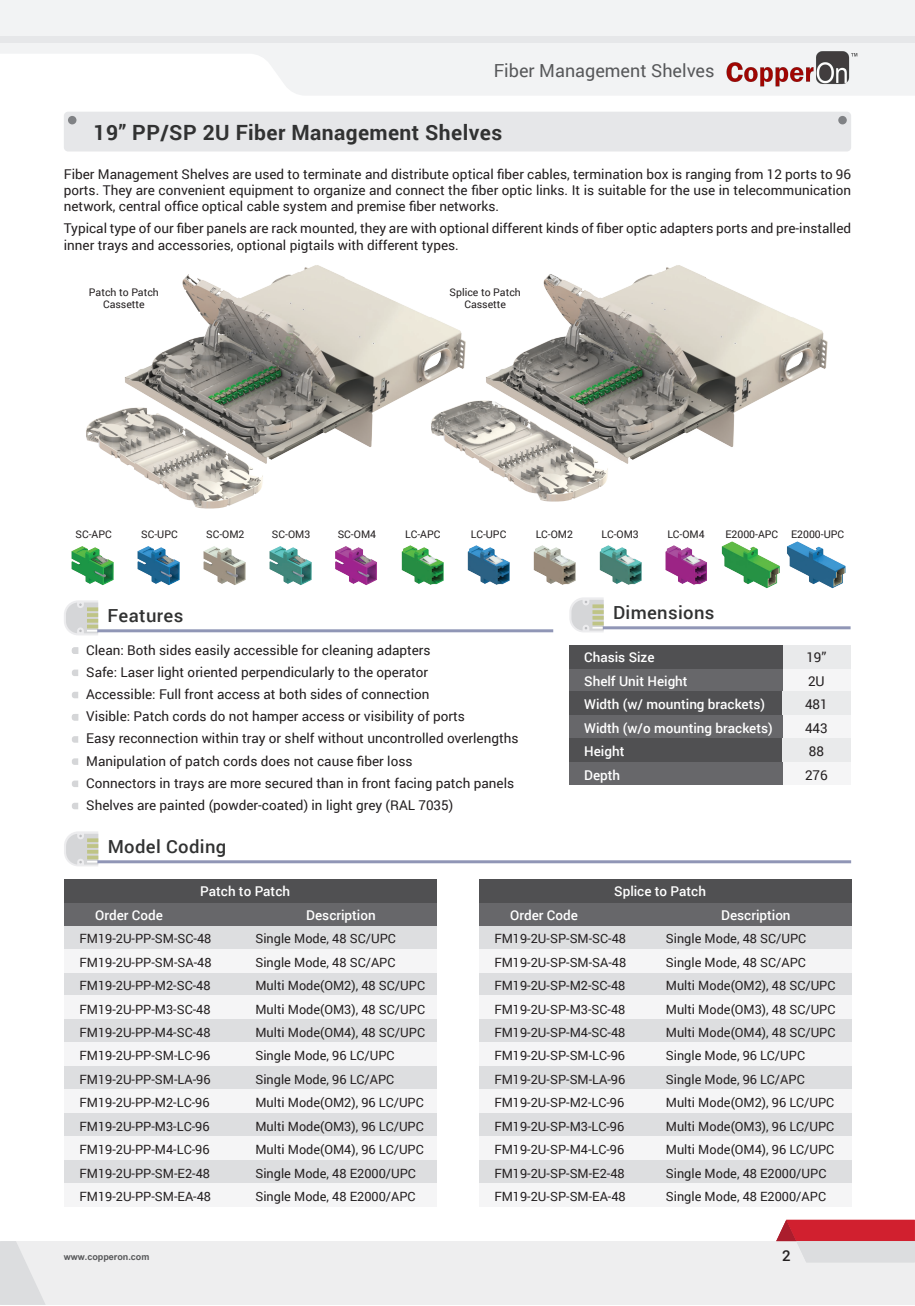
<style>
.page{position:relative;width:915px;height:1306px;background:#fff}
.page>*{position:absolute;margin:0;border:0;box-sizing:border-box;transform-origin:0 0}
.t1{font:700 21px "Roboto";letter-spacing:.02em;color:#313232}
.t2{font:500 18px "Roboto";letter-spacing:.02em;color:#313232}
.t3{font:18px "Roboto";color:#57585a}
.t4{font:500 15px "Roboto";color:#231f20}
.t5{font:13.5px/22.2px "Roboto";color:#231f20}
.t6{font:500 13.5px/23.4px "Roboto";color:#fff}
.t7{font:12.75px/23.4px "Roboto";color:#231f20}
.t8{font:10.5px/12.6px "Roboto";color:#231f20;text-align:center}
.t9{font:700 9px "Arial";color:#57585a}
</style>
<div class="page">
<svg style="left:0;top:0;width:914px;height:95px;fill:#f2f3f4"></svg>
<div style="left:0;top:36px;width:914px;height:6px;background:#e6e7e9"></div>
<div style="left:1px;top:1240px;width:913px;height:64px;background:#eeeeef"></div>
<svg style="left:0;top:1241px;width:45px;height:63px"></svg>
<svg style="left:775px;top:1219px;width:139px;height:43px;background:#d8868e"></svg>
<div style="left:64px;top:112px;width:786px;height:39px;background:#e6e7e9;border-radius:4px"></div>
<div style="left:68px;top:116px;width:8px;height:8px;background:#808285;border-radius:50%"></div>
<div style="left:838px;top:116px;width:8px;height:8px;background:#808285;border-radius:50%"></div>
<div style="left:64px;top:878px;width:372px;height:326px;background:#dddee0"></div>
<div style="left:64px;top:949px;width:372px;height:23px;background:#f5f5f6"></div>
<div style="left:64px;top:995px;width:372px;height:24px;background:#f5f5f6"></div>
<div style="left:64px;top:1042px;width:372px;height:23px;background:#f5f5f6"></div>
<div style="left:64px;top:1089px;width:372px;height:23px;background:#f5f5f6"></div>
<div style="left:64px;top:1136px;width:372px;height:23px;background:#f5f5f6"></div>
<div style="left:64px;top:1182px;width:372px;height:24px;background:#f5f5f6"></div>
<div style="left:64px;top:902px;width:181px;height:23px;background:#67676a"></div>
<div style="left:245px;top:902px;width:191px;height:23px;background:#67676a"></div>
<div style="left:64px;top:878px;width:372px;height:24px;background:#505052"></div>
<div style="left:479px;top:878px;width:372px;height:326px;background:#dddee0"></div>
<div style="left:479px;top:949px;width:372px;height:23px;background:#f5f5f6"></div>
<div style="left:479px;top:995px;width:372px;height:24px;background:#f5f5f6"></div>
<div style="left:479px;top:1042px;width:372px;height:23px;background:#f5f5f6"></div>
<div style="left:479px;top:1089px;width:372px;height:23px;background:#f5f5f6"></div>
<div style="left:479px;top:1136px;width:372px;height:23px;background:#f5f5f6"></div>
<div style="left:479px;top:1182px;width:372px;height:24px;background:#f5f5f6"></div>
<div style="left:479px;top:902px;width:181px;height:23px;background:#67676a"></div>
<div style="left:660px;top:902px;width:191px;height:23px;background:#67676a"></div>
<div style="left:479px;top:878px;width:372px;height:24px;background:#505052"></div>
<hr style="left:97px;top:860px;width:753px;height:3px;background:#9096b6">
<svg style="left:64px;top:831px;width:34px;height:35px"></svg>
<hr style="left:97px;top:629px;width:456px;height:3px;background:#9096b6">
<svg style="left:64px;top:603px;width:34px;height:32px"></svg>
<svg style="left:72px;top:647px;width:6px;height:7px"></svg>
<svg style="left:72px;top:669px;width:6px;height:7px"></svg>
<svg style="left:72px;top:692px;width:6px;height:6px"></svg>
<svg style="left:72px;top:736px;width:6px;height:6px"></svg>
<svg style="left:72px;top:758px;width:6px;height:7px"></svg>
<svg style="left:72px;top:780px;width:6px;height:7px"></svg>
<svg style="left:72px;top:803px;width:6px;height:6px"></svg>
<svg style="left:72px;top:714px;width:6px;height:6px"></svg>
<div style="left:782px;top:668px;width:68px;height:117px;background:#f5f5f6"></div>
<hr style="left:602px;top:626px;width:248px;height:3px;background:#9096b6">
<svg style="left:569px;top:603px;width:34px;height:29px"></svg>
<div style="left:569px;top:668px;width:213px;height:117px;background:#67676a"></div>
<div style="left:569px;top:691px;width:213px;height:24px;background:#505052"></div>
<div style="left:569px;top:738px;width:213px;height:23px;background:#505052"></div>
<div style="left:782px;top:645px;width:68px;height:23px;background:#e9eaeb"></div>
<div style="left:782px;top:691px;width:68px;height:24px;background:#e9eaeb"></div>
<div style="left:782px;top:738px;width:68px;height:23px;background:#e9eaeb"></div>
<div style="left:569px;top:645px;width:213px;height:23px;background:#505052"></div>
<img style="left:124px;top:265px;width:322px;height:195px">
<img style="left:446px;top:265px;width:382px;height:199px">
<img style="left:272px;top:546px;width:38px;height:39px">
<img style="left:310px;top:546px;width:66px;height:39px">
<img style="left:140px;top:546px;width:38px;height:39px">
<img style="left:732px;top:541px;width:38px;height:47px">
<img style="left:770px;top:541px;width:76px;height:48px">
<img style="left:376px;top:545px;width:65px;height:40px">
<img style="left:535px;top:545px;width:38px;height:40px">
<img style="left:573px;top:545px;width:66px;height:58px">
<img style="left:639px;top:541px;width:93px;height:44px">
<img style="left:441px;top:545px;width:94px;height:40px">
<img style="left:71px;top:546px;width:69px;height:57px">
<img style="left:178px;top:546px;width:94px;height:39px">
<img style="left:86px;top:386px;width:181px;height:123px">
<img style="left:426px;top:379px;width:186px;height:123px">
<img style="left:724px;top:49px;width:134px;height:40px">
<h2 class="t3" style="left:493px;top:58px;width:222px">Fiber Management Shelves</h2>
<h1 class="t1" style="left:94px;top:117px;width:410px">19” PP/SP 2U Fiber Management Shelves</h1>
<p class="t5" style="left:64px;top:165px;width:788px;line-height:16.2px;text-align:justify">Fiber Management Shelves are used to terminate and distribute optical fiber cables, termination box is ranging from 12 ports to 96 ports. They are convenient equipment to organize and connect the fiber optic links. It is suitable for the use in telecommunication network, central office optical cable system and premise fiber networks.</p>
<p class="t5" style="left:64px;top:220px;width:788px;line-height:16.2px">Typical type of our fiber panels are rack mounted, they are with optional different kinds of fiber optic adapters ports and pre-installed inner trays and accessories, optional pigtails with different types.</p>
<p class="t8" style="left:89px;top:285px;width:71px">Patch to Patch<br>Cassette</p>
<p class="t8" style="left:449px;top:285px;width:73px">Splice to Patch<br>Cassette</p>
<p class="t8" style="left:76px;top:527px;width:38px">SC-APC</p>
<p class="t8" style="left:141px;top:527px;width:38px">SC-UPC</p>
<p class="t8" style="left:206px;top:527px;width:40px">SC-OM2</p>
<p class="t8" style="left:272px;top:527px;width:40px">SC-OM3</p>
<p class="t8" style="left:337px;top:527px;width:40px">SC-OM4</p>
<p class="t8" style="left:405px;top:527px;width:37px">LC-APC</p>
<p class="t8" style="left:470px;top:527px;width:37px">LC-UPC</p>
<p class="t8" style="left:535px;top:527px;width:39px">LC-OM2</p>
<p class="t8" style="left:601px;top:527px;width:39px">LC-OM3</p>
<p class="t8" style="left:667px;top:527px;width:39px">LC-OM4</p>
<p class="t8" style="left:725px;top:527px;width:120px">E2000-APC E2000-UPC</p>
<h2 class="t2" style="left:107px;top:602px;width:77px">Features</h2>
<p class="t5" style="left:86px;top:638px;width:433px">Clean: Both sides easily accessible for cleaning adapters<br>Safe: Laser light oriented perpendicularly to the operator<br>Accessible: Full front access at both sides of connection<br>Visible: Patch cords do not hamper access or visibility of ports<br>Easy reconnection within tray or shelf without uncontrolled overlengths Manipulation of patch cords does not cause fiber loss<br>Connectors in trays are more secured than in front facing patch panels Shelves are painted (powder-coated) in light grey (RAL 7035)</p>
<h2 class="t2" style="left:108px;top:833px;width:120px">Model Coding</h2>
<p class="t6" style="left:200px;top:879px;width:91px">Patch to Patch</p>
<h2 class="t2" style="left:613px;top:599px;width:103px">Dimensions</h2>
<p class="t6" style="left:584px;top:645px;width:72px">Chasis Size</p>
<p class="t5" style="left:806px;top:646px;width:22px">19”</p>
<p class="t6" style="left:584px;top:668px;width:190px">Shelf Unit Height<br>Width (w/ mounting brackets)<br>Width (w/o mounting brackets)<br>Height<br>Depth</p>
<p class="t5" style="left:804px;top:668px;width:24px;line-height:23.4px">2U<br>481<br>443<br>88<br>276</p>
<p class="t6" style="left:614px;top:879px;width:93px">Splice to Patch</p>
<p class="t6" style="left:95px;top:902px;width:69px">Order Code</p>
<p class="t6" style="left:306px;top:902px;width:71px">Description</p>
<p class="t6" style="left:510px;top:902px;width:69px">Order Code</p>
<p class="t6" style="left:721px;top:902px;width:71px">Description</p>
<p class="t7" style="left:79px;top:926px;width:134px">FM19-2U-PP-SM-SC-48<br>FM19-2U-PP-SM-SA-48<br>FM19-2U-PP-M2-SC-48<br>FM19-2U-PP-M3-SC-48<br>FM19-2U-PP-M4-SC-48<br>FM19-2U-PP-SM-LC-96<br>FM19-2U-PP-SM-LA-96<br>FM19-2U-PP-M2-LC-96<br>FM19-2U-PP-M3-LC-96<br>FM19-2U-PP-M4-LC-96<br>FM19-2U-PP-SM-E2-48<br>FM19-2U-PP-SM-EA-48</p>
<p class="t7" style="left:255px;top:926px;width:171px">Single Mode, 48 SC/UPC<br>Single Mode, 48 SC/APC<br>Multi Mode(OM2), 48 SC/UPC<br>Multi Mode(OM3), 48 SC/UPC<br>Multi Mode(OM4), 48 SC/UPC<br>Single Mode, 96 LC/UPC<br>Single Mode, 96 LC/APC<br>Multi Mode(OM2), 96 LC/UPC<br>Multi Mode(OM3), 96 LC/UPC<br>Multi Mode(OM4), 96 LC/UPC<br>Single Mode, 48 E2000/UPC<br>Single Mode, 48 E2000/APC</p>
<p class="t7" style="left:494px;top:926px;width:133px">FM19-2U-SP-SM-SC-48<br>FM19-2U-SP-SM-SA-48<br>FM19-2U-SP-M2-SC-48<br>FM19-2U-SP-M3-SC-48<br>FM19-2U-SP-M4-SC-48<br>FM19-2U-SP-SM-LC-96<br>FM19-2U-SP-SM-LA-96<br>FM19-2U-SP-M2-LC-96<br>FM19-2U-SP-M3-LC-96<br>FM19-2U-SP-M4-LC-96<br>FM19-2U-SP-SM-E2-48<br>FM19-2U-SP-SM-EA-48</p>
<p class="t7" style="left:665px;top:926px;width:171px">Single Mode, 48 SC/UPC<br>Single Mode, 48 SC/APC<br>Multi Mode(OM2), 48 SC/UPC<br>Multi Mode(OM3), 48 SC/UPC<br>Multi Mode(OM4), 48 SC/UPC<br>Single Mode, 96 LC/UPC<br>Single Mode, 96 LC/APC<br>Multi Mode(OM2), 96 LC/UPC<br>Multi Mode(OM3), 96 LC/UPC<br>Multi Mode(OM4), 96 LC/UPC<br>Single Mode, 48 E2000/UPC<br>Single Mode, 48 E2000/APC</p>
<p class="t9" style="left:64px;top:1250px;width:87px">www.copperon.com</p>
<p class="t4" style="left:781px;top:1245px;width:10px">2</p>
</div>
